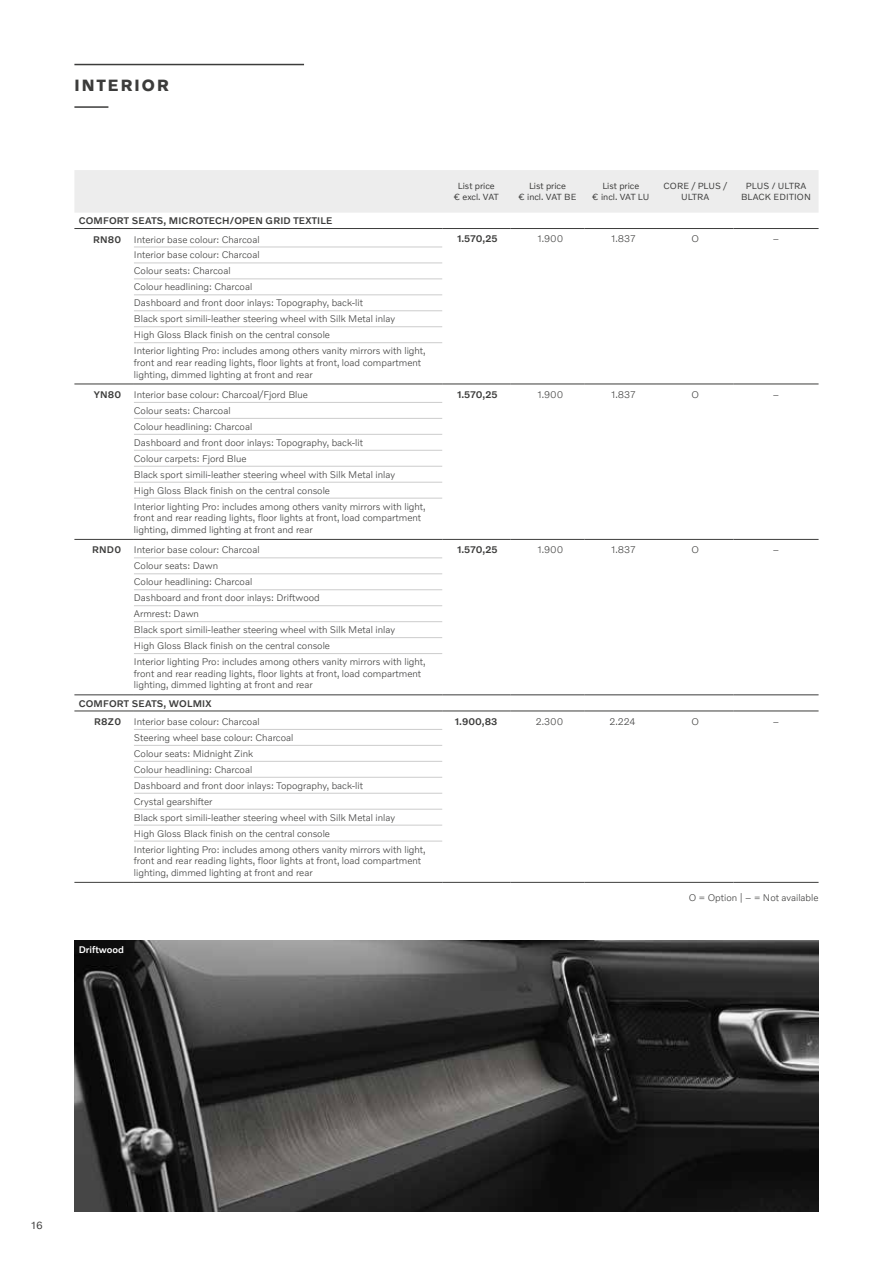
<style>
.page{position:relative;width:893px;height:1263px;background:#fff}
.page>*{position:absolute;margin:0;border:0;box-sizing:border-box;transform-origin:0 0}
.t1{font:700 16.5px "Volvo Novum";letter-spacing:.125em;color:#3c3c3b}
.t2{font:10.5px "Volvo Novum";color:#3c3c3b}
.t3{font:300 9.75px/15.9px "Volvo Novum";color:#3c3c3b}
.t4{font:500 9.75px/18.3px "Volvo Novum";letter-spacing:.02em;color:#3c3c3b}
.t5{font:500 9.75px "Volvo Novum";color:#fff}
.t6{font:9px/10.8px "Volvo Novum";color:#3c3c3b;text-align:center}
.t7{font:9px/10.8px "Volvo Novum";letter-spacing:.02em;color:#3c3c3b;text-align:center}
</style>
<div class="page">
<hr style="left:74px;top:64px;width:230px;height:1px;background:#3c3c3b">
<hr style="left:74px;top:106px;width:34px;height:2px;background:#3c3c3b">
<img style="left:74px;top:941px;width:745px;height:271px">
<div style="left:74px;top:170px;width:745px;height:43px;background:#ededed"></div>
<hr style="left:74px;top:228px;width:60px;height:1px;background:#3c3c3b">
<hr style="left:134px;top:228px;width:308px;height:1px;background:#3c3c3b">
<hr style="left:442px;top:228px;width:68px;height:1px;background:#3c3c3b">
<hr style="left:510px;top:228px;width:75px;height:1px;background:#3c3c3b">
<hr style="left:585px;top:228px;width:72px;height:1px;background:#3c3c3b">
<hr style="left:657px;top:228px;width:76px;height:1px;background:#3c3c3b">
<hr style="left:733px;top:228px;width:86px;height:1px;background:#3c3c3b">
<hr style="left:74px;top:384px;width:60px;height:1px;background:#3c3c3b">
<hr style="left:134px;top:384px;width:308px;height:1px;background:#3c3c3b">
<hr style="left:442px;top:384px;width:68px;height:1px;background:#3c3c3b">
<hr style="left:510px;top:384px;width:75px;height:1px;background:#3c3c3b">
<hr style="left:585px;top:384px;width:72px;height:1px;background:#3c3c3b">
<hr style="left:657px;top:384px;width:76px;height:1px;background:#3c3c3b">
<hr style="left:733px;top:384px;width:86px;height:1px;background:#3c3c3b">
<hr style="left:74px;top:539px;width:60px;height:1px;background:#3c3c3b">
<hr style="left:134px;top:539px;width:308px;height:1px;background:#3c3c3b">
<hr style="left:442px;top:539px;width:68px;height:1px;background:#3c3c3b">
<hr style="left:510px;top:539px;width:75px;height:1px;background:#3c3c3b">
<hr style="left:585px;top:539px;width:72px;height:1px;background:#3c3c3b">
<hr style="left:657px;top:539px;width:76px;height:1px;background:#3c3c3b">
<hr style="left:733px;top:539px;width:86px;height:1px;background:#3c3c3b">
<hr style="left:74px;top:711px;width:60px;height:1px;background:#3c3c3b">
<hr style="left:134px;top:711px;width:308px;height:1px;background:#3c3c3b">
<hr style="left:442px;top:711px;width:68px;height:1px;background:#3c3c3b">
<hr style="left:510px;top:711px;width:75px;height:1px;background:#3c3c3b">
<hr style="left:585px;top:711px;width:72px;height:1px;background:#3c3c3b">
<hr style="left:657px;top:711px;width:76px;height:1px;background:#3c3c3b">
<hr style="left:733px;top:711px;width:86px;height:1px;background:#3c3c3b">
<hr style="left:74px;top:882px;width:60px;height:1px;background:#3c3c3b">
<hr style="left:134px;top:882px;width:308px;height:1px;background:#3c3c3b">
<hr style="left:442px;top:882px;width:68px;height:1px;background:#3c3c3b">
<hr style="left:510px;top:882px;width:75px;height:1px;background:#3c3c3b">
<hr style="left:585px;top:882px;width:72px;height:1px;background:#3c3c3b">
<hr style="left:657px;top:882px;width:76px;height:1px;background:#3c3c3b">
<hr style="left:733px;top:882px;width:86px;height:1px;background:#3c3c3b">
<hr style="left:74px;top:695px;width:60px;height:1px;background:#3c3c3b">
<hr style="left:134px;top:695px;width:308px;height:1px;background:#3c3c3b">
<hr style="left:442px;top:695px;width:68px;height:1px;background:#3c3c3b">
<hr style="left:510px;top:695px;width:75px;height:1px;background:#3c3c3b">
<hr style="left:585px;top:695px;width:72px;height:1px;background:#3c3c3b">
<hr style="left:657px;top:695px;width:76px;height:1px;background:#3c3c3b">
<hr style="left:733px;top:695px;width:86px;height:1px;background:#3c3c3b">
<hr style="left:134px;top:247px;width:308px;height:1px;background:#ccc">
<hr style="left:134px;top:263px;width:308px;height:1px;background:#ccc">
<hr style="left:134px;top:279px;width:308px;height:1px;background:#ccc">
<hr style="left:134px;top:295px;width:308px;height:1px;background:#ccc">
<hr style="left:134px;top:310px;width:308px;height:1px;background:#ccc">
<hr style="left:134px;top:326px;width:308px;height:1px;background:#ccc">
<hr style="left:134px;top:342px;width:308px;height:1px;background:#ccc">
<hr style="left:134px;top:402px;width:308px;height:1px;background:#ccc">
<hr style="left:134px;top:418px;width:308px;height:1px;background:#ccc">
<hr style="left:134px;top:434px;width:308px;height:1px;background:#ccc">
<hr style="left:134px;top:450px;width:308px;height:1px;background:#ccc">
<hr style="left:134px;top:466px;width:308px;height:1px;background:#ccc">
<hr style="left:134px;top:482px;width:308px;height:1px;background:#ccc">
<hr style="left:134px;top:498px;width:308px;height:1px;background:#ccc">
<hr style="left:134px;top:558px;width:308px;height:1px;background:#ccc">
<hr style="left:134px;top:573px;width:308px;height:1px;background:#ccc">
<hr style="left:134px;top:589px;width:308px;height:1px;background:#ccc">
<hr style="left:134px;top:605px;width:308px;height:1px;background:#ccc">
<hr style="left:134px;top:621px;width:308px;height:1px;background:#ccc">
<hr style="left:134px;top:637px;width:308px;height:1px;background:#ccc">
<hr style="left:134px;top:653px;width:308px;height:1px;background:#ccc">
<hr style="left:134px;top:729px;width:308px;height:1px;background:#ccc">
<hr style="left:134px;top:745px;width:308px;height:1px;background:#ccc">
<hr style="left:134px;top:761px;width:308px;height:1px;background:#ccc">
<hr style="left:134px;top:777px;width:308px;height:1px;background:#ccc">
<hr style="left:134px;top:793px;width:308px;height:1px;background:#ccc">
<hr style="left:134px;top:809px;width:308px;height:1px;background:#ccc">
<hr style="left:134px;top:825px;width:308px;height:1px;background:#ccc">
<hr style="left:134px;top:841px;width:308px;height:1px;background:#ccc">
<h1 class="t1" style="left:75px;top:75px;width:96px">INTERIOR</h1>
<p class="t4" style="left:93px;top:211px;width:241px;text-indent:-14px">COMFORT SEATS, MICROTECH/OPEN GRID TEXTILE<br>RN80</p>
<p class="t3" style="left:134px;top:231px;width:293px">Interior base colour: Charcoal<br>Interior base colour: Charcoal<br>Colour seats: Charcoal<br>Colour headlining: Charcoal<br>Dashboard and front door inlays: Topography, back-lit<br>Black sport simili-leather steering wheel with Silk Metal inlay<br>High Gloss Black finish on the central console<br>Interior lighting Pro: includes among others vanity mirrors with light,</p>
<p class="t3" style="left:134px;top:356px;width:289px;line-height:11.7px">front and rear reading lights, floor lights at front, load compartment lighting, dimmed lighting at front and rear</p>
<p class="t4" style="left:94px;top:385px;width:29px">YN80</p>
<p class="t3" style="left:134px;top:386px;width:293px">Interior base colour: Charcoal/Fjord Blue<br>Colour seats: Charcoal<br>Colour headlining: Charcoal<br>Dashboard and front door inlays: Topography, back-lit<br>Colour carpets: Fjord Blue<br>Black sport simili-leather steering wheel with Silk Metal inlay<br>High Gloss Black finish on the central console<br>Interior lighting Pro: includes among others vanity mirrors with light,</p>
<p class="t3" style="left:134px;top:512px;width:289px;line-height:11.7px">front and rear reading lights, floor lights at front, load compartment lighting, dimmed lighting at front and rear</p>
<p class="t4" style="left:92px;top:540px;width:31px">RND0</p>
<p class="t3" style="left:134px;top:542px;width:293px">Interior base colour: Charcoal<br>Colour seats: Dawn<br>Colour headlining: Charcoal<br>Dashboard and front door inlays: Driftwood<br>Armrest: Dawn<br>Black sport simili-leather steering wheel with Silk Metal inlay<br>High Gloss Black finish on the central console<br>Interior lighting Pro: includes among others vanity mirrors with light,</p>
<p class="t3" style="left:134px;top:667px;width:289px;line-height:11.7px">front and rear reading lights, floor lights at front, load compartment lighting, dimmed lighting at front and rear</p>
<p class="t4" style="left:94px;top:694px;width:119px;text-indent:-15px">COMFORT SEATS, WOLMIX<br>R8Z0</p>
<p class="t3" style="left:134px;top:713px;width:293px">Interior base colour: Charcoal<br>Steering wheel base colour: Charcoal<br>Colour seats: Midnight Zink<br>Colour headlining: Charcoal<br>Dashboard and front door inlays: Topography, back-lit<br>Crystal gearshifter<br>Black sport simili-leather steering wheel with Silk Metal inlay<br>High Gloss Black finish on the central console<br>Interior lighting Pro: includes among others vanity mirrors with light,</p>
<p class="t3" style="left:134px;top:855px;width:289px;line-height:11.7px">front and rear reading lights, floor lights at front, load compartment lighting, dimmed lighting at front and rear</p>
<p class="t5" style="left:79px;top:943px;width:47px">Driftwood</p>
<p class="t6" style="left:454px;top:181px;width:46px">List price € excl. VAT</p>
<p class="t6" style="left:518px;top:181px;width:60px">List price<br>€ incl. VAT BE</p>
<p class="t6" style="left:592px;top:181px;width:59px">List price<br>€ incl. VAT LU</p>
<p class="t7" style="left:663px;top:181px;width:65px">CORE / PLUS /<br>ULTRA</p>
<p class="t7" style="left:741px;top:181px;width:71px">PLUS / ULTRA<br>BLACK EDITION</p>
<p class="t4" style="left:457px;top:230px;width:42px">1.570,25</p>
<p class="t3" style="left:537px;top:231px;width:27px">1.900</p>
<p class="t3" style="left:611px;top:231px;width:26px">1.837</p>
<p class="t3" style="left:691px;top:231px;width:9px">O</p>
<p class="t3" style="left:773px;top:231px;width:8px">–</p>
<p class="t4" style="left:457px;top:385px;width:42px">1.570,25</p>
<p class="t3" style="left:537px;top:386px;width:27px">1.900</p>
<p class="t3" style="left:611px;top:386px;width:26px">1.837</p>
<p class="t3" style="left:691px;top:386px;width:9px">O</p>
<p class="t3" style="left:773px;top:386px;width:8px">–</p>
<p class="t4" style="left:457px;top:540px;width:42px">1.570,25</p>
<p class="t3" style="left:537px;top:542px;width:27px">1.900</p>
<p class="t3" style="left:611px;top:542px;width:26px">1.837</p>
<p class="t3" style="left:691px;top:542px;width:9px">O</p>
<p class="t3" style="left:773px;top:542px;width:8px">–</p>
<p class="t4" style="left:455px;top:712px;width:44px">1.900,83</p>
<p class="t3" style="left:536px;top:713px;width:29px">2.300</p>
<p class="t3" style="left:609px;top:713px;width:28px">2.224</p>
<p class="t3" style="left:691px;top:713px;width:9px">O</p>
<p class="t3" style="left:773px;top:713px;width:8px">–</p>
<p class="t3" style="left:689px;top:889px;width:131px">O = Option | – = Not available</p>
<p class="t2" style="left:31px;top:1218px;width:13px">16</p>
</div>
